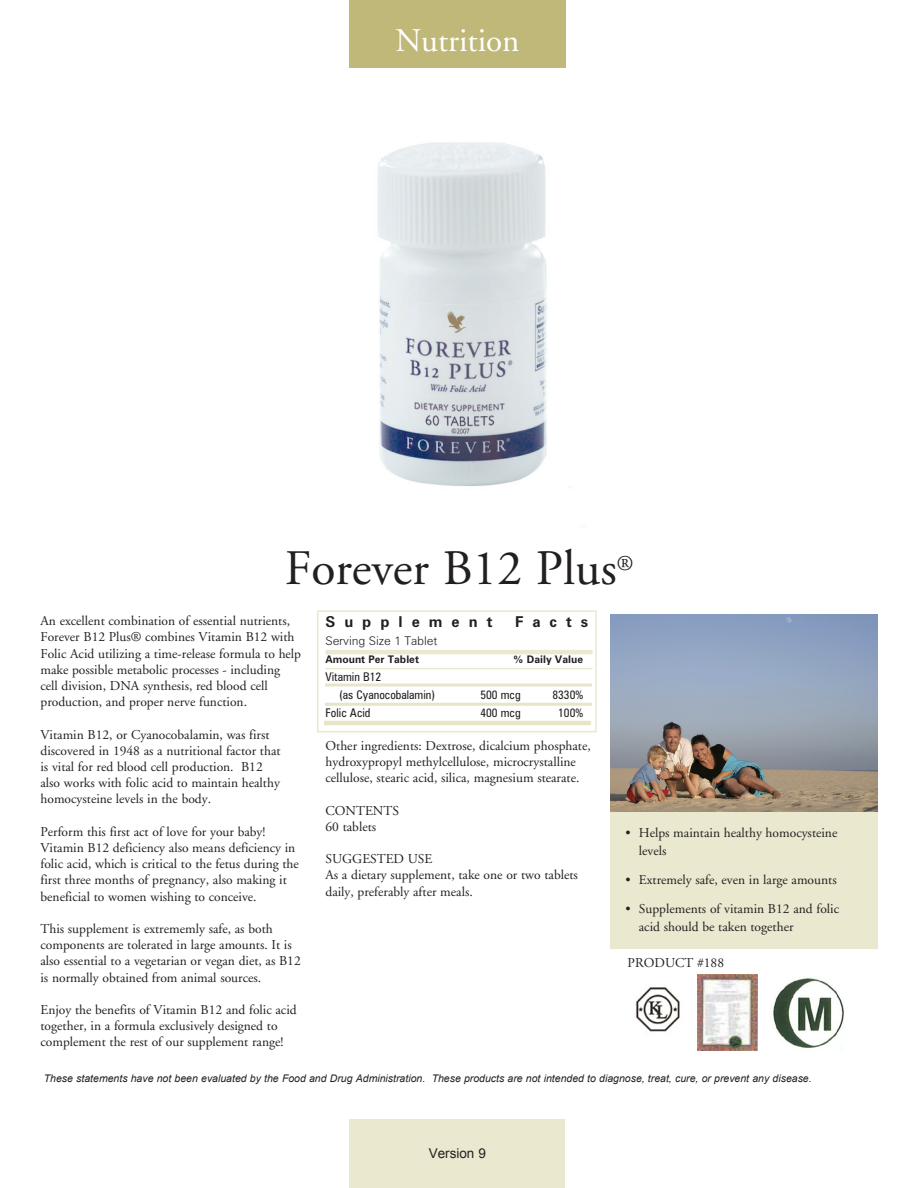
<style>
.page{position:relative;width:918px;height:1188px;background:#fff}
.page>*{position:absolute;margin:0;border:0;box-sizing:border-box;transform-origin:0 0}
.t1{font:49.5px "Adobe Garamond";color:#231f20}
.t2{font:33px "Adobe Garamond";color:#fff}
.t3{font:21px "Adobe Garamond";color:#231f20}
.t4{font:700 15px "Zurich BT";letter-spacing:.6em;color:#231f20}
.Key_Points{font:13.5px/16.2px "Adobe Garamond";color:#231f20}
.t5{font:13.5px "Arial";color:#231f20}
.t6{font:condensed 12px "Zurich BT";color:#231f20}
.t7{font:300 12px "Zurich BT";letter-spacing:-.005em;color:#231f20}
.t8{font:italic 10.5px "Arial";color:#231f20}
.t9{font:700 10.5px "Zurich BT";color:#231f20}
</style>
<div class="page">
<hr style="left:326px;top:650px;width:266px;height:4px;background:#eae8cf">
<hr style="left:326px;top:668px;width:266px;height:1px;background:#eae8cf">
<div style="left:317px;top:610px;width:280px;height:122px;border:2px solid #eae8cf"></div>
<img style="left:377px;top:142px;width:170px;height:344px">
<img style="left:610px;top:615px;width:268px;height:197px">
<div style="left:610px;top:812px;width:268px;height:137px;background:#eae8cf"></div>
<div style="left:349px;top:0;width:216px;height:67px;background:#c0b879"></div>
<div style="left:349px;top:1120px;width:216px;height:67px;background:#eae8cf"></div>
<div style="left:349px;top:1172px;width:216px;height:16px;background:#eae8cf"></div>
<hr style="left:325px;top:684px;width:267px;height:3px;background:#e7e4c8">
<img style="left:635px;top:987px;width:45px;height:45px">
<img style="left:697px;top:975px;width:60px;height:76px">
<img style="left:770px;top:978px;width:74px;height:71px">
<svg style="left:324px;top:722px;width:268px;height:4px"></svg>
<hr style="left:325px;top:703px;width:267px;height:3px;background:#e7e4c8">
<hr style="left:324px;top:721px;width:267px;height:4px;background:#e7e4c8">
<p class="t2" style="left:395px;top:23px;width:126px">Nutrition</p>
<p class="t1" style="left:285px;top:542px;width:333px">Forever B12 Plus</p>
<p class="t3" style="left:617px;top:552px;width:18px">®</p>
<p class="Key_Points" style="left:40px;top:613px;width:262px">An excellent combination of essential nutrients, Forever B12 Plus® combines Vitamin B12 with Folic Acid utilizing a time-release formula to help make possible metabolic processes - including<br>cell division, DNA synthesis, red blood cell production, and proper nerve function.</p>
<p class="Key_Points" style="left:40px;top:727px;width:242px">Vitamin B12, or Cyanocobalamin, was first discovered in 1948 as a nutritional factor that is vital for red blood cell production. B12 also works with folic acid to maintain healthy homocysteine levels in the body.</p>
<p class="Key_Points" style="left:40px;top:824px;width:260px">Perform this first act of love for your baby!<br>Vitamin B12 deficiency also means deficiency in folic acid, which is critical to the fetus during the first three months of pregnancy, also making it beneficial to women wishing to conceive.</p>
<p class="Key_Points" style="left:40px;top:921px;width:262px">This supplement is extrememly safe, as both components are tolerated in large amounts. It is also essential to a vegetarian or vegan diet, as B12 is normally obtained from animal sources.</p>
<p class="Key_Points" style="left:40px;top:1002px;width:258px">Enjoy the benefits of Vitamin B12 and folic acid together, in a formula exclusively designed to complement the rest of our supplement range!</p>
<p class="t4" style="left:326px;top:613px;width:169px">Supplement</p>
<p class="t4" style="left:515px;top:613px;width:75px">Facts</p>
<p class="t7" style="left:326px;top:634px;width:113px">Serving Size 1 Tablet</p>
<p class="t9" style="left:326px;top:653px;width:95px">Amount Per Tablet</p>
<p class="t9" style="left:513px;top:653px;width:71px">% Daily Value</p>
<p class="t6" style="left:326px;top:670px;width:57px">Vitamin B12</p>
<p class="t6" style="left:339px;top:688px;width:97px">(as Cyanocobalamin)</p>
<p class="t6" style="left:480px;top:688px;width:42px">500 mcg</p>
<p class="t6" style="left:552px;top:688px;width:32px">8330%</p>
<p class="t6" style="left:326px;top:706px;width:47px">Folic Acid</p>
<p class="t6" style="left:480px;top:706px;width:42px">400 mcg</p>
<p class="t6" style="left:558px;top:706px;width:26px">100%</p>
<p class="Key_Points" style="left:326px;top:738px;width:267px">Other ingredients: Dextrose, dicalcium phosphate, hydroxypropyl methylcellulose, microcrystalline cellulose, stearic acid, silica, magnesium stearate.</p>
<p class="Key_Points" style="left:326px;top:803px;width:75px">CONTENTS</p>
<p class="Key_Points" style="left:326px;top:819px;width:52px">60 tablets</p>
<p class="Key_Points" style="left:326px;top:851px;width:108px">SUGGESTED USE</p>
<p class="Key_Points" style="left:326px;top:867px;width:254px">As a dietary supplement, take one or two tablets daily, preferably after meals.</p>
<p class="Key_Points" style="left:639px;top:824px;width:200px;line-height:18px;text-indent:-14px">• Helps maintain healthy homocysteine levels</p>
<p class="Key_Points" style="left:625px;top:872px;width:213px">• Extremely safe, even in large amounts</p>
<p class="Key_Points" style="left:639px;top:900px;width:202px;line-height:18px;text-indent:-14px">• Supplements of vitamin B12 and folic acid should be taken together</p>
<p class="Key_Points" style="left:628px;top:955px;width:98px">PRODUCT #188</p>
<p class="t8" style="left:44px;top:1071px;width:769px">These statements have not been evaluated by the Food and Drug Administration. These products are not intended to diagnose, treat, cure, or prevent any disease.</p>
<p class="t5" style="left:429px;top:1145px;width:59px">Version 9</p>
</div>
